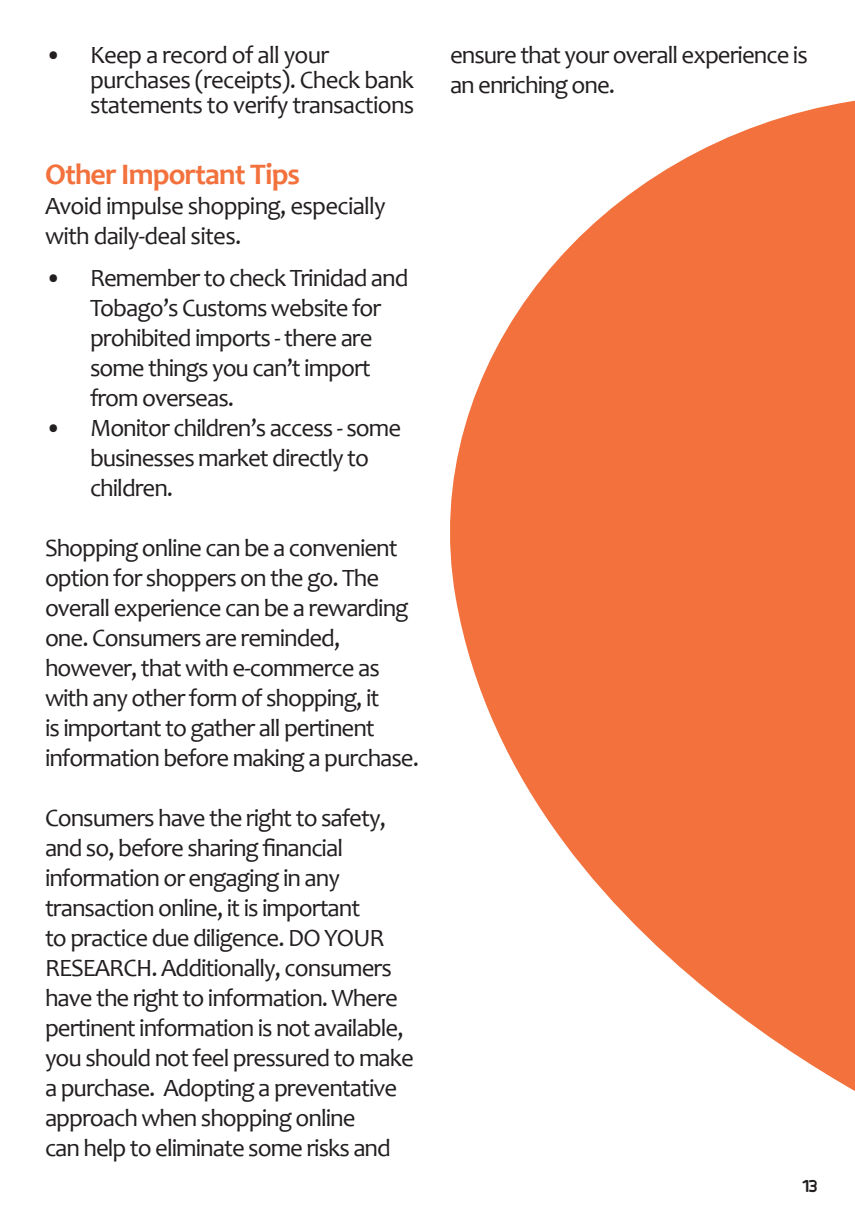
<style>
.page{position:relative;width:855px;height:1215px;background:#fff}
.page>*{position:absolute;margin:0;border:0;box-sizing:border-box;transform-origin:0 0}
.t1{font:700 30px "Candara";letter-spacing:-.03em;color:#f3713c}
.t2{font:25px/30px "Candara";letter-spacing:-.04em;color:#231f20}
.t3{font:17.5px "Cloud World";color:#231f20}
</style>
<div class="page">
<svg style="left:450px;top:100px;width:405px;height:991px;fill:#f3713c"></svg>
<p class="t2" style="left:90px;top:43px;width:326px;line-height:25px;text-indent:-45px">• Keep a record of all your purchases (receipts). Check bank statements to verify transactions</p>
<p class="t1" style="left:45px;top:157px;width:257px">Other Important Tips</p>
<p class="t2" style="left:45px;top:191px;width:342px">Avoid impulse shopping, especially with daily-deal sites.</p>
<p class="t2" style="left:90px;top:263px;width:320px;text-indent:-45px">• Remember to check Trinidad and<br>Tobago’s Customs website for prohibited imports - there are some things you can’t import from overseas.</p>
<p class="t2" style="left:90px;top:413px;width:313px;text-indent:-45px">• Monitor children’s access - some businesses market directly to children.</p>
<p class="t2" style="left:45px;top:533px;width:376px">Shopping online can be a convenient option for shoppers on the go. The overall experience can be a rewarding one. Consumers are reminded, however, that with e-commerce as with any other form of shopping, it<br>is important to gather all pertinent information before making a purchase.</p>
<p class="t2" style="left:45px;top:803px;width:370px">Consumers have the right to safety, and so, before sharing financial information or engaging in any transaction online, it is important<br>to practice due diligence. DO YOUR RESEARCH. Additionally, consumers have the right to information. Where pertinent information is not available, you should not feel pressured to make a purchase. Adopting a preventative approach when shopping online<br>can help to eliminate some risks and</p>
<p class="t2" style="left:450px;top:40px;width:359px">ensure that your overall experience is an enriching one.</p>
<p class="t3" style="left:802px;top:1173px;width:16px">13</p>
</div>
